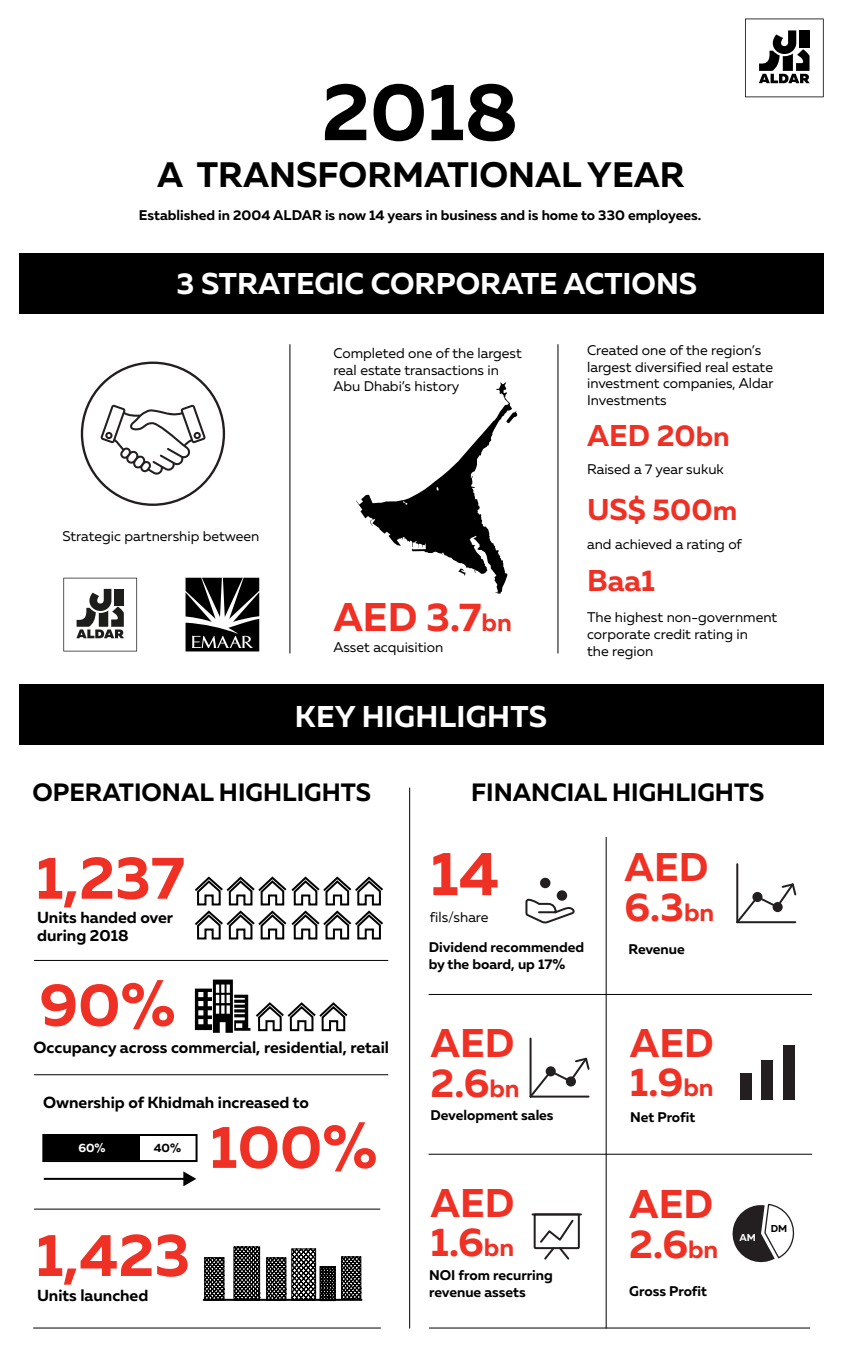
<style>
.page{position:relative;width:842px;height:1369px;background:#fff}
.page>*{position:absolute;margin:0;border:0;box-sizing:border-box;transform-origin:0 0}
.t1{font:700 81.2px "Muller";color:#000}
.t2{font:700 62px "Muller";color:#ee3124}
.t3{font:700 60px/126.9px "Muller";color:#ee3124}
.t4{font:700 40px/39.5px "Muller";color:#ee3124}
.t5{font:700 35.3px "Muller";color:#000}
.t6{font:700 30px "Muller";color:#fff}
.t7{font:700 30px "Muller";color:#ee3124}
.t8{font:700 25px "Muller";color:#000}
.t9{font:700 16px/17.2px "Muller";color:#000}
.t10{font:14px/16.8px "Muller";color:#000}
.t11{font:700 14px/16.8px "Muller";color:#000}
.t12{font:700 12px "Muller";color:#fff}
.t13{font:700 12px "Muller";color:#000}
.t14{font:700 10px "Muller";color:#fff}
.t15{font:700 10px "Muller";color:#000}
.s1{font-size:25px}
.s2{font-size:28px}
</style>
<div class="page">
<svg style="left:732px;top:1203px;width:63px;height:60px"></svg>
<div style="left:44px;top:1134px;width:96px;height:25px;background:#000"></div>
<div style="left:19px;top:254px;width:805px;height:60px;background:#000"></div>
<div style="left:19px;top:684px;width:805px;height:60px;background:#000"></div>
<hr style="left:34px;top:959px;width:354px;height:1px;background:#000">
<hr style="left:429px;top:993px;width:383px;height:1px;background:#000">
<hr style="left:429px;top:1153px;width:383px;height:1px;background:#000">
<hr style="left:34px;top:1208px;width:346px;height:1px;background:#000">
<hr style="left:429px;top:1327px;width:381px;height:1px;background:#000">
<hr style="left:34px;top:1074px;width:354px;height:1px;background:#000">
<hr style="left:33px;top:1327px;width:348px;height:1px;background:#000">
<svg style="left:194px;top:877px;width:189px;height:63px"></svg>
<div style="left:42px;top:1133px;width:156px;height:28px;border:2px solid #000"></div>
<hr style="left:44px;top:1177px;width:142px;height:2px;background:#000">
<svg style="left:183px;top:1171px;width:13px;height:15px"></svg>
<svg style="left:204px;top:1257px;width:21px;height:41px"></svg>
<svg style="left:233px;top:1246px;width:129px;height:52px"></svg>
<svg style="left:745px;top:19px;width:79px;height:78px"></svg>
<svg style="left:356px;top:382px;width:161px;height:212px"></svg>
<svg style="left:100px;top:405px;width:106px;height:69px"></svg>
<hr style="left:289px;top:344px;width:1px;height:309px;background:#000">
<hr style="left:409px;top:787px;width:1px;height:541px;background:#000">
<hr style="left:606px;top:837px;width:1px;height:491px;background:#000">
<hr style="left:557px;top:344px;width:1px;height:309px;background:#000">
<hr style="left:529px;top:1038px;width:2px;height:58px;background:#231f20">
<svg style="left:529px;top:1055px;width:61px;height:43px"></svg>
<hr style="left:736px;top:864px;width:2px;height:58px;background:#231f20">
<svg style="left:736px;top:881px;width:61px;height:43px"></svg>
<div style="left:740px;top:1073px;width:12px;height:26px;background:#231f20"></div>
<div style="left:761px;top:1060px;width:12px;height:39px;background:#231f20"></div>
<div style="left:783px;top:1044px;width:12px;height:55px;background:#231f20"></div>
<hr style="left:532px;top:1213px;width:49px;height:2px;background:#231f20">
<svg style="left:533px;top:1213px;width:48px;height:47px"></svg>
<div style="left:557px;top:890px;width:10px;height:10px;background:#231f20;border-radius:50%"></div>
<div style="left:540px;top:877px;width:10px;height:11px;background:#231f20;border-radius:50%"></div>
<svg style="left:525px;top:898px;width:50px;height:26px"></svg>
<svg style="left:63px;top:577px;width:74px;height:74px"></svg>
<hr style="left:203px;top:1298px;width:159px;height:2px;background:#000">
<svg style="left:186px;top:577px;width:73px;height:74px"></svg>
<svg style="left:195px;top:979px;width:153px;height:53px"></svg>
<h1 class="t1" style="left:322px;top:61px;width:198px">2018</h1>
<h3 class="t5" style="left:157px;top:153px;width:529px">A TRANSFORMATIONAL YEAR</h3>
<p class="t11" style="left:139px;top:207px;width:564px">Established in 2004 ALDAR is now 14 years in business and is home to 330 employees.</p>
<h3 class="t6" style="left:176px;top:265px;width:522px">3 STRATEGIC CORPORATE ACTIONS</h3>
<p class="t10" style="left:333px;top:344px;width:190px">Completed one of the largest real estate transactions in<br>Abu Dhabi’s history</p>
<p class="t10" style="left:62px;top:527px;width:199px">Strategic partnership between</p>
<h3 class="t4" style="left:333px;top:597px;width:180px">AED 3.7<span class="s1">bn</span></h3>
<p class="t10" style="left:333px;top:639px;width:111px">Asset acquisition</p>
<h3 class="t6" style="left:295px;top:698px;width:254px">KEY HIGHLIGHTS</h3>
<p class="t10" style="left:587px;top:341px;width:188px">Created one of the region’s largest diversified real estate investment companies, Aldar<br>Investments</p>
<h3 class="t7" style="left:587px;top:416px;width:144px">AED 20<span class="s2">bn</span></h3>
<p class="t10" style="left:587px;top:460px;width:138px">Raised a 7 year sukuk</p>
<h3 class="t7" style="left:587px;top:490px;width:152px">US$ 500<span class="s2">m</span></h3>
<p class="t10" style="left:587px;top:535px;width:156px">and achieved a rating of</p>
<h3 class="t7" style="left:587px;top:562px;width:69px">Baa1</h3>
<p class="t10" style="left:587px;top:609px;width:192px">The highest non-government corporate credit rating in<br>the region</p>
<h3 class="t8" style="left:32px;top:776px;width:340px">OPERATIONAL HIGHLIGHTS</h3>
<h3 class="t8" style="left:471px;top:776px;width:295px">FINANCIAL HIGHLIGHTS</h3>
<h3 class="t3" style="left:36px;top:814px;width:150px">1,237<br>90%</h3>
<p class="t9" style="left:37px;top:909px;width:138px">Units handed over during 2018</p>
<p class="t9" style="left:34px;top:1038px;width:357px">Occupancy across commercial, residential, retail</p>
<p class="t9" style="left:43px;top:1093px;width:267px">Ownership of Khidmah increased to</p>
<p class="t12" style="left:78px;top:1139px;width:29px">60%</p>
<p class="t13" style="left:154px;top:1140px;width:29px">40%</p>
<h3 class="t3" style="left:210px;top:1083px;width:169px">100%</h3>
<h3 class="t3" style="left:36px;top:1191px;width:156px">1,423</h3>
<p class="t9" style="left:37px;top:1286px;width:113px">Units launched</p>
<h2 class="t2" style="left:430px;top:834px;width:71px">14</h2>
<p class="t10" style="left:430px;top:908px;width:60px">fils/share</p>
<h3 class="t4" style="left:625px;top:847px;width:91px">AED<br>6.3<span class="s1">bn</span></h3>
<p class="t11" style="left:429px;top:938px;width:157px">Dividend recommended by the board, up 17%</p>
<p class="t11" style="left:629px;top:940px;width:58px">Revenue</p>
<h3 class="t4" style="left:431px;top:1023px;width:91px">AED<br>2.6<span class="s1">bn</span></h3>
<p class="t11" style="left:431px;top:1106px;width:125px">Development sales</p>
<h3 class="t4" style="left:630px;top:1022px;width:85px">AED<br>1.9<span class="s1">bn</span></h3>
<p class="t11" style="left:630px;top:1108px;width:67px">Net Profit</p>
<h3 class="t4" style="left:431px;top:1182px;width:85px">AED<br>1.6<span class="s1">bn</span></h3>
<p class="t11" style="left:429px;top:1266px;width:125px">NOI from recurring revenue assets</p>
<h3 class="t4" style="left:629px;top:1184px;width:85px">AED</h3>
<h3 class="t4" style="left:629px;top:1223px;width:91px">2.6<span class="s1">bn</span></h3>
<p class="t11" style="left:629px;top:1282px;width:79px">Gross Profit</p>
<p class="t14" style="left:739px;top:1230px;width:18px">AM</p>
<p class="t15" style="left:771px;top:1222px;width:18px">DM</p>
</div>
